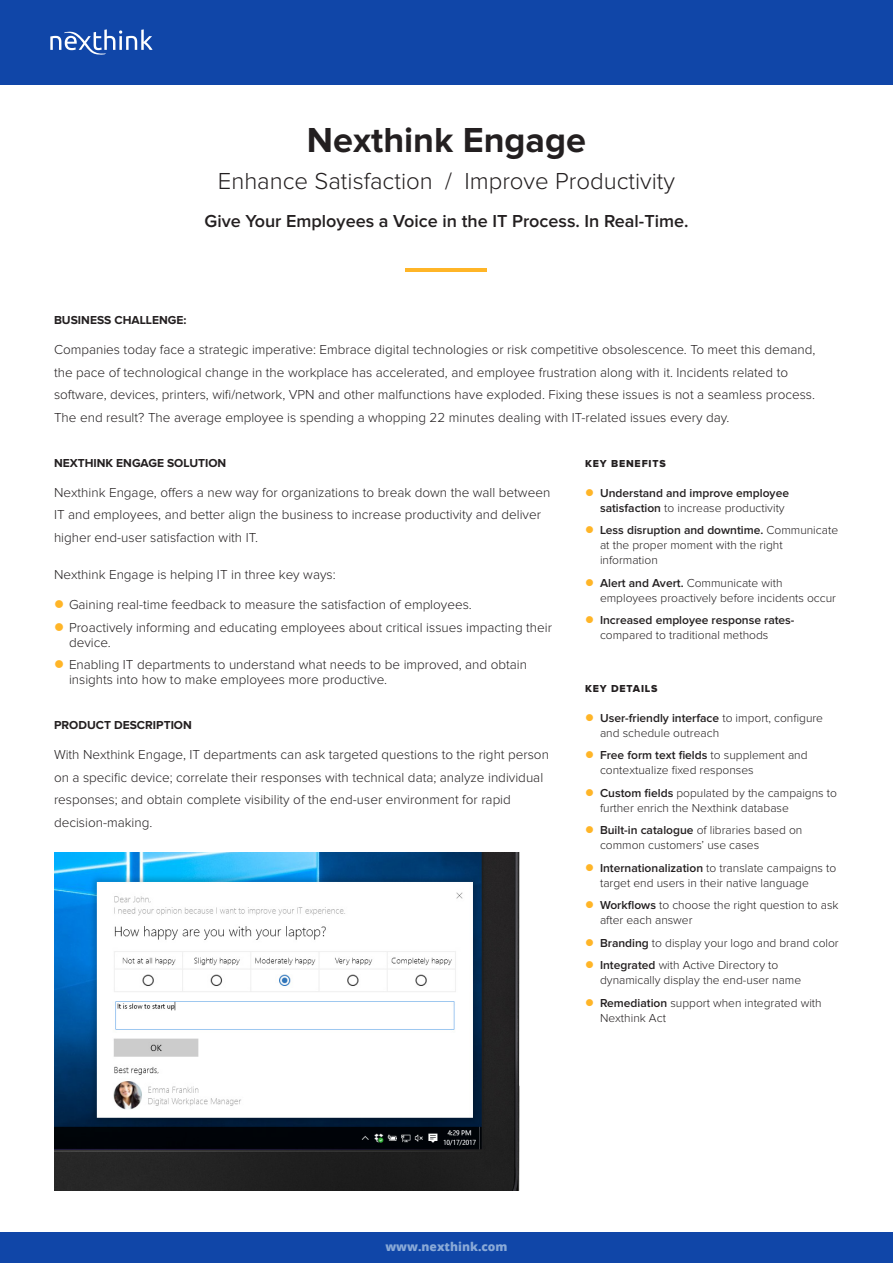
<style>
.page{position:relative;width:893px;height:1263px;background:#fff}
.page>*{position:absolute;margin:0;border:0;box-sizing:border-box;transform-origin:0 0}
.t1{font:700 36px "Proxima Nova";color:#231f20}
.Subtitle{font:300 24px "Proxima Nova";color:#231f20}
.Sub_subtitle{font:600 18px "Proxima Nova";color:#231f20}
.Body_text{font:300 13.5px/22.5px "Proxima Nova";color:#231f20}
.t2{font:300 12px/15px "Proxima Nova";color:#231f20}
.t3{font:600 12px/15px "Proxima Nova";color:#231f20}
.Section_header{font:700 12px "Proxima Nova";color:#231f20}
.t4{font:800 12px "Open Sans";color:#89a9d7}
.Bullets_title{font:10.5px "Proxima Nova Extrabld";letter-spacing:.08em;color:#231f20}
.s1{font-weight:300}
.s2{font-weight:600}
</style>
<div class="page">
<div style="left:0;top:0;width:893px;height:84px;background:#1046a8"></div>
<svg style="left:50px;top:29px;width:103px;height:26px"></svg>
<div style="left:0;top:1233px;width:893px;height:30px;background:#1046a8"></div>
<hr style="left:406px;top:268px;width:81px;height:4px;background:#ffb527">
<img style="left:54px;top:853px;width:466px;height:338px">
<p class="t1" style="left:307px;top:123px;width:281px">Nexthink Engage</p>
<p class="Subtitle" style="left:218px;top:170px;width:459px">Enhance Satisfaction / Improve Productivity</p>
<p class="Sub_subtitle" style="left:204px;top:212px;width:485px">Give Your Employees a Voice in the IT Process. In Real-Time.</p>
<p class="Section_header" style="left:54px;top:315px;width:134px">BUSINESS CHALLENGE:</p>
<p class="Body_text" style="left:54px;top:339px;width:763px">Companies today face a strategic imperative: Embrace digital technologies or risk competitive obsolescence. To meet this demand, the pace of technological change in the workplace has accelerated, and employee frustration along with it. Incidents related to software, devices, printers, wifi/network, VPN and other malfunctions have exploded. Fixing these issues is not a seamless process.<br>The end result? The average employee is spending a whopping 22 minutes dealing with IT-related issues every day.</p>
<p class="Section_header" style="left:54px;top:457px;width:174px">NEXTHINK ENGAGE SOLUTION</p>
<p class="Body_text" style="left:54px;top:481px;width:498px">Nexthink Engage, offers a new way for organizations to break down the wall between<br>IT and employees, and better align the business to increase productivity and deliver higher end-user satisfaction with IT.</p>
<p class="Body_text" style="left:54px;top:564px;width:283px">Nexthink Engage is helping IT in three key ways:</p>
<p class="Body_text" style="left:69px;top:594px;width:404px">Gaining real-time feedback to measure the satisfaction of employees.</p>
<p class="Body_text" style="left:69px;top:620px;width:485px;line-height:15px">Proactively informing and educating employees about critical issues impacting their device.</p>
<p class="Body_text" style="left:69px;top:658px;width:460px;line-height:15px">Enabling IT departments to understand what needs to be improved, and obtain insights into how to make employees more productive.</p>
<p class="Section_header" style="left:54px;top:720px;width:139px">PRODUCT DESCRIPTION</p>
<p class="Body_text" style="left:54px;top:744px;width:496px">With Nexthink Engage, IT departments can ask targeted questions to the right person on a specific device; correlate their responses with technical data; analyze individual responses; and obtain complete visibility of the end-user environment for rapid decision-making.</p>
<p class="Bullets_title" style="left:585px;top:458px;width:82px">KEY BENEFITS</p>
<p class="t3" style="left:600px;top:486px;width:190px">Understand and improve employee satisfaction <span class="s1">to increase productivity</span></p>
<p class="t2" style="left:600px;top:523px;width:240px"><span class="s2">Less disruption and downtime.</span> Communicate at the proper moment with the right information</p>
<p class="t2" style="left:600px;top:576px;width:238px"><span class="s2">Alert and Avert.</span> Communicate with employees proactively before incidents occur</p>
<p class="t3" style="left:600px;top:613px;width:196px">Increased employee response rates&shy;<span class="s1">compared to traditional methods</span></p>
<p class="Bullets_title" style="left:585px;top:683px;width:74px">KEY DETAILS</p>
<p class="t2" style="left:600px;top:711px;width:225px"><span class="s2">User-friendly interface</span> to import, configure and schedule outreach</p>
<p class="t2" style="left:600px;top:748px;width:209px"><span class="s2">Free form text fields</span> to supplement and contextualize fixed responses</p>
<p class="t2" style="left:600px;top:786px;width:238px"><span class="s2">Custom fields</span> populated by the campaigns to further enrich the Nexthink database</p>
<p class="t2" style="left:600px;top:823px;width:204px"><span class="s2">Built-in catalogue</span> of libraries based on common customers’ use cases</p>
<p class="t2" style="left:600px;top:861px;width:238px"><span class="s2">Internationalization</span> to translate campaigns to target end users in their native language</p>
<p class="t2" style="left:600px;top:898px;width:240px"><span class="s2">Workflows</span> to choose the right question to ask after each answer</p>
<p class="t2" style="left:600px;top:936px;width:240px"><span class="s2">Branding</span> to display your logo and brand color</p>
<p class="t2" style="left:600px;top:958px;width:203px"><span class="s2">Integrated</span> with Active Directory to dynamically display the end-user name</p>
<p class="t2" style="left:600px;top:996px;width:223px"><span class="s2">Remediation</span> support when integrated with<br>Nexthink Act</p>
<p class="t4" style="left:385px;top:1238px;width:124px">www.nexthink.com</p>
</div>
